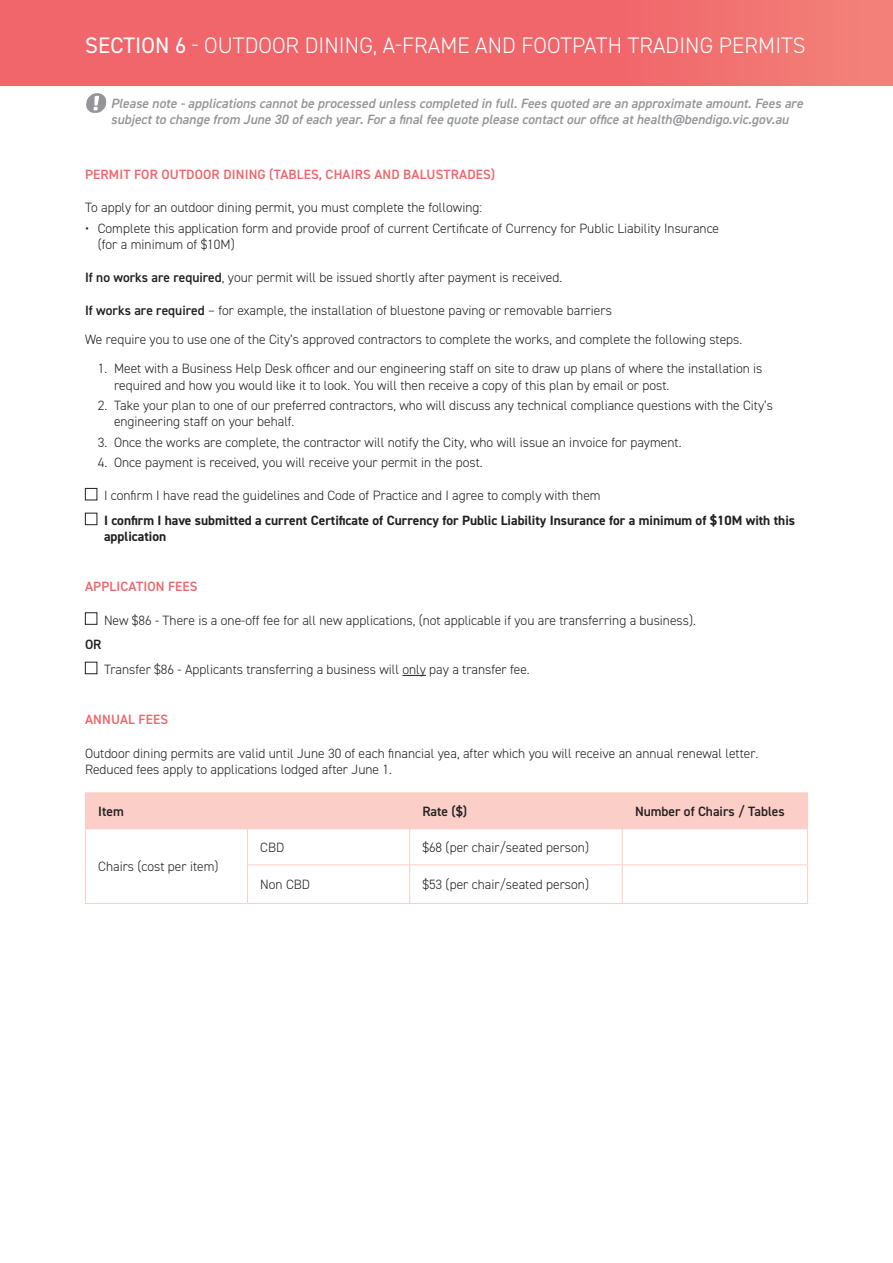
<style>
.page{position:relative;width:893px;height:1263px;background:#fff}
.page>*{position:absolute;margin:0;border:0;box-sizing:border-box;transform-origin:0 0}
.t1{font:300 22.5px "DIN2014";letter-spacing:.005em;color:#fff}
.t2{font:300 13.5px/16.2px "DIN2014";color:#231f20}
.t3{font:italic 600 13.5px/16.2px "DIN2014";color:#939598}
.t4{font:700 13.5px/16.2px "DIN2014";color:#231f20}
.t5{font:600 13.5px "DIN2014";letter-spacing:.01em;color:#f1666b}
.t6{font:600 13.5px "DIN2014";color:#231f20}
.s1{font-weight:400}
.s2{font-weight:600}
</style>
<div class="page">
<div style="left:0;top:0;width:893px;height:85px;background:#f38179"></div>
<div style="left:0;top:0;width:859px;height:85px;background:#f1666b"></div>
<svg style="left:402px;top:675px;width:24px;height:1px"></svg>
<svg style="left:86px;top:93px;width:21px;height:20px"></svg>
<div style="left:85px;top:488px;width:12px;height:12px;border:1px solid #231f20"></div>
<div style="left:85px;top:513px;width:12px;height:12px;border:1px solid #231f20"></div>
<div style="left:85px;top:612px;width:12px;height:13px;border:1px solid #231f20"></div>
<div style="left:85px;top:662px;width:12px;height:12px;border:1px solid #231f20"></div>
<div style="left:86px;top:793px;width:721px;height:35px;background:#fbcec7"></div>
<hr style="left:85px;top:793px;width:1px;height:35px;background:#fbcec7">
<hr style="left:85px;top:792px;width:163px;height:1px;background:#fbcec7">
<hr style="left:247px;top:793px;width:1px;height:35px;background:#fbcec7">
<hr style="left:248px;top:792px;width:162px;height:1px;background:#fbcec7">
<hr style="left:410px;top:792px;width:212px;height:1px;background:#fbcec7">
<hr style="left:622px;top:792px;width:186px;height:1px;background:#fbcec7">
<hr style="left:409px;top:793px;width:1px;height:35px;background:#fbcec7">
<hr style="left:622px;top:793px;width:1px;height:35px;background:#fbcec7">
<hr style="left:807px;top:793px;width:1px;height:35px;background:#fbcec7">
<hr style="left:85px;top:829px;width:1px;height:36px;background:#fbcec7">
<hr style="left:85px;top:865px;width:1px;height:38px;background:#fbcec7">
<hr style="left:85px;top:828px;width:163px;height:1px;background:#fbcec7">
<hr style="left:247px;top:829px;width:1px;height:35px;background:#fbcec7">
<hr style="left:248px;top:828px;width:162px;height:1px;background:#fbcec7">
<hr style="left:410px;top:828px;width:212px;height:1px;background:#fbcec7">
<hr style="left:409px;top:829px;width:1px;height:35px;background:#fbcec7">
<hr style="left:622px;top:829px;width:1px;height:35px;background:#fbcec7">
<hr style="left:622px;top:828px;width:186px;height:1px;background:#fbcec7">
<hr style="left:807px;top:829px;width:1px;height:35px;background:#fbcec7">
<hr style="left:85px;top:903px;width:163px;height:1px;background:#fbcec7">
<hr style="left:247px;top:865px;width:1px;height:38px;background:#fbcec7">
<hr style="left:247px;top:864px;width:163px;height:1px;background:#fbcec7">
<hr style="left:410px;top:864px;width:212px;height:1px;background:#fbcec7">
<hr style="left:409px;top:865px;width:1px;height:38px;background:#fbcec7">
<hr style="left:248px;top:903px;width:162px;height:1px;background:#fbcec7">
<hr style="left:410px;top:903px;width:212px;height:1px;background:#fbcec7">
<hr style="left:622px;top:865px;width:1px;height:38px;background:#fbcec7">
<hr style="left:622px;top:864px;width:186px;height:1px;background:#fbcec7">
<hr style="left:807px;top:865px;width:1px;height:38px;background:#fbcec7">
<hr style="left:622px;top:903px;width:186px;height:1px;background:#fbcec7">
<p class="t1" style="left:85px;top:31px;width:722px"><span class="s1">SECTION 6</span> - OUTDOOR DINING, A-FRAME AND FOOTPATH TRADING PERMITS</p>
<p class="t3" style="left:111px;top:95px;width:694px">Please note - applications cannot be processed unless completed in full. Fees quoted are an approximate amount. Fees are subject to change from June 30 of each year. For a final fee quote please contact our office at health@bendigo.vic.gov.au</p>
<p class="t5" style="left:85px;top:165px;width:412px">PERMIT FOR OUTDOOR DINING (TABLES, CHAIRS AND BALUSTRADES)</p>
<p class="t2" style="left:85px;top:200px;width:399px">To apply for an outdoor dining permit, you must complete the following:</p>
<p class="t2" style="left:98px;top:220px;width:623px;text-indent:-13px">• Complete this application form and provide proof of current Certificate of Currency for Public Liability Insurance (for a minimum of $10M)</p>
<p class="t2" style="left:85px;top:269px;width:479px"><span class="s2">If no works are required</span>, your permit will be issued shortly after payment is received.</p>
<p class="t2" style="left:85px;top:303px;width:528px"><span class="s2">If works are required</span> – for example, the installation of bluestone paving or removable barriers</p>
<p class="t2" style="left:85px;top:332px;width:659px">We require you to use one of the City’s approved contractors to complete the works, and complete the following steps.</p>
<p class="t2" style="left:114px;top:361px;width:650px;text-indent:-16px">1. Meet with a Business Help Desk officer and our engineering staff on site to draw up plans of where the installation is required and how you would like it to look. You will then receive a copy of this plan by email or post.</p>
<p class="t2" style="left:114px;top:397px;width:661px;text-indent:-16px">2. Take your plan to one of our preferred contractors, who will discuss any technical compliance questions with the City’s engineering staff on your behalf.</p>
<p class="t2" style="left:98px;top:434px;width:585px">3. Once the works are complete, the contractor will notify the City, who will issue an invoice for payment.</p>
<p class="t2" style="left:98px;top:454px;width:386px">4. Once payment is received, you will receive your permit in the post.</p>
<p class="t2" style="left:104px;top:488px;width:498px">I confirm I have read the guidelines and Code of Practice and I agree to comply with them</p>
<p class="t4" style="left:104px;top:512px;width:693px">I confirm I have submitted a current Certificate of Currency for Public Liability Insurance for a minimum of $10M with this application</p>
<p class="t5" style="left:85px;top:578px;width:114px">APPLICATION FEES</p>
<p class="t2" style="left:104px;top:612px;width:593px">New $86 - There is a one-off fee for all new applications, (not applicable if you are transferring a business).</p>
<p class="t6" style="left:85px;top:636px;width:18px">OR</p>
<p class="t2" style="left:104px;top:661px;width:427px">Transfer $86 - Applicants transferring a business will only pay a transfer fee.</p>
<p class="t5" style="left:85px;top:711px;width:85px">ANNUAL FEES</p>
<p class="t2" style="left:85px;top:745px;width:675px">Outdoor dining permits are valid until June 30 of each financial yea, after which you will receive an annual renewal letter.<br>Reduced fees apply to applications lodged after June 1.</p>
<p class="t6" style="left:98px;top:802px;width:27px">Item</p>
<p class="t6" style="left:422px;top:802px;width:46px">Rate ($)</p>
<p class="t6" style="left:635px;top:802px;width:151px">Number of Chairs / Tables</p>
<p class="t2" style="left:98px;top:859px;width:122px">Chairs (cost per item)</p>
<p class="t2" style="left:260px;top:839px;width:26px">CBD</p>
<p class="t2" style="left:422px;top:839px;width:168px">$68 (per chair/seated person)</p>
<p class="t2" style="left:260px;top:877px;width:51px">Non CBD</p>
<p class="t2" style="left:422px;top:877px;width:168px">$53 (per chair/seated person)</p>
</div>
